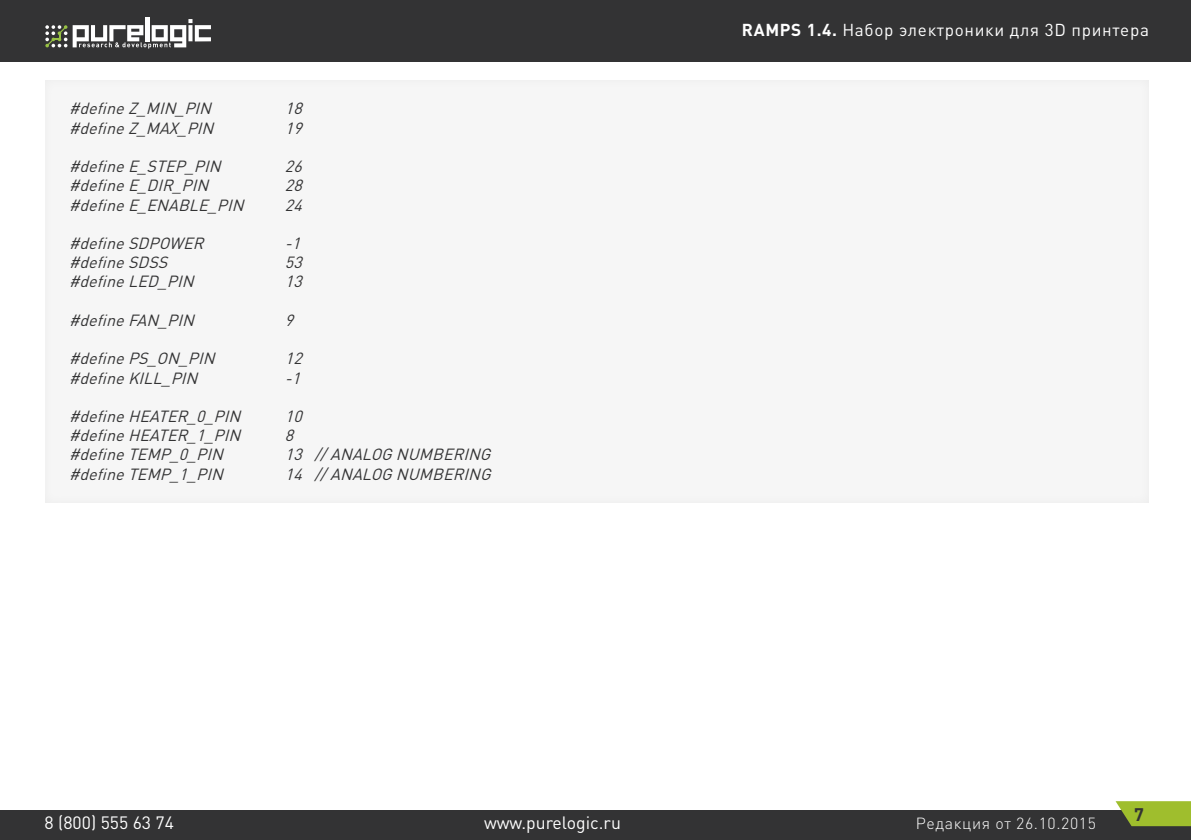
<style>
.page{position:relative;width:1191px;height:840px;background:#fff}
.page>*{position:absolute;margin:0;border:0;box-sizing:border-box;transform-origin:0 0}
.t1{font:700 18px "DIN Pro";color:#333334}
.t2{font:17.6px "DIN Pro";color:#fff}
.t3{font:17px "DIN Pro";letter-spacing:.04em;color:#fff}
.t4{font:italic 16px "DIN Pro";color:#333334}
.t5{font:300 16px "DIN Pro";letter-spacing:.04em;color:#fff}
.s1{font-weight:700}
</style>
<div class="page">
<div style="left:0;top:0;width:1191px;height:61px;background:#333334"></div>
<hr style="left:145px;top:17px;width:4px;height:24px;background:#fff">
<svg style="left:45px;top:25px;width:22px;height:22px"></svg>
<svg style="left:73px;top:19px;width:138px;height:30px"></svg>
<div style="left:0;top:810px;width:1191px;height:29px;background:#333334"></div>
<svg style="left:1115px;top:801px;width:76px;height:24px;background:#97b232"></svg>
<div style="left:27px;top:66px;width:1138px;height:437px;background:#f6f6f6"></div>
<p class="t4" style="left:69px;top:98px;width:149px">#defineZ_MIN_PIN</p>
<p class="t4" style="left:285px;top:98px;width:24px">18</p>
<p class="t4" style="left:69px;top:117px;width:152px">#defineZ_MAX_PIN</p>
<p class="t4" style="left:285px;top:117px;width:24px">19</p>
<p class="t4" style="left:69px;top:155px;width:159px">#defineE_STEP_PIN</p>
<p class="t4" style="left:285px;top:155px;width:24px">26</p>
<p class="t4" style="left:69px;top:174px;width:146px">#defineE_DIR_PIN</p>
<p class="t4" style="left:285px;top:174px;width:24px">28</p>
<p class="t4" style="left:69px;top:194px;width:182px">#defineE_ENABLE_PIN</p>
<p class="t4" style="left:285px;top:194px;width:24px">24</p>
<p class="t4" style="left:69px;top:232px;width:141px">#defineSDPOWER</p>
<p class="t4" style="left:285px;top:232px;width:22px">-1</p>
<p class="t4" style="left:69px;top:251px;width:105px">#defineSDSS</p>
<p class="t4" style="left:285px;top:251px;width:24px">53</p>
<p class="t4" style="left:69px;top:270px;width:132px">#defineLED_PIN</p>
<p class="t4" style="left:285px;top:270px;width:24px">13</p>
<p class="t4" style="left:69px;top:309px;width:132px">#defineFAN_PIN</p>
<p class="t4" style="left:285px;top:309px;width:15px">9</p>
<p class="t4" style="left:69px;top:347px;width:153px">#definePS_ON_PIN</p>
<p class="t4" style="left:285px;top:347px;width:24px">12</p>
<p class="t4" style="left:69px;top:366px;width:135px">#defineKILL_PIN</p>
<p class="t4" style="left:285px;top:366px;width:22px">-1</p>
<p class="t4" style="left:69px;top:405px;width:178px">#defineHEATER_0_PIN</p>
<p class="t4" style="left:285px;top:405px;width:24px">10</p>
<p class="t4" style="left:69px;top:424px;width:178px">#defineHEATER_1_PIN</p>
<p class="t4" style="left:285px;top:424px;width:15px">8</p>
<p class="t4" style="left:69px;top:443px;width:161px">#defineTEMP_0_PIN</p>
<p class="t4" style="left:285px;top:443px;width:212px">13 //ANALOG NUMBERING</p>
<p class="t4" style="left:69px;top:462px;width:161px">#defineTEMP_1_PIN</p>
<p class="t4" style="left:285px;top:462px;width:212px">14 //ANALOG NUMBERING</p>
<p class="t3" style="left:742px;top:18px;width:408px"><span class="s1">RAMPS 1.4.</span> Набор электроники для 3D принтера</p>
<p class="t2" style="left:45px;top:810px;width:131px">8 (800) 555 63 74</p>
<p class="t2" style="left:484px;top:810px;width:138px">www.purelogic.ru</p>
<p class="t5" style="left:916px;top:812px;width:182px">Редакция от 26.10.2015</p>
<p class="t1" style="left:1134px;top:801px;width:11px">7</p>
</div>
